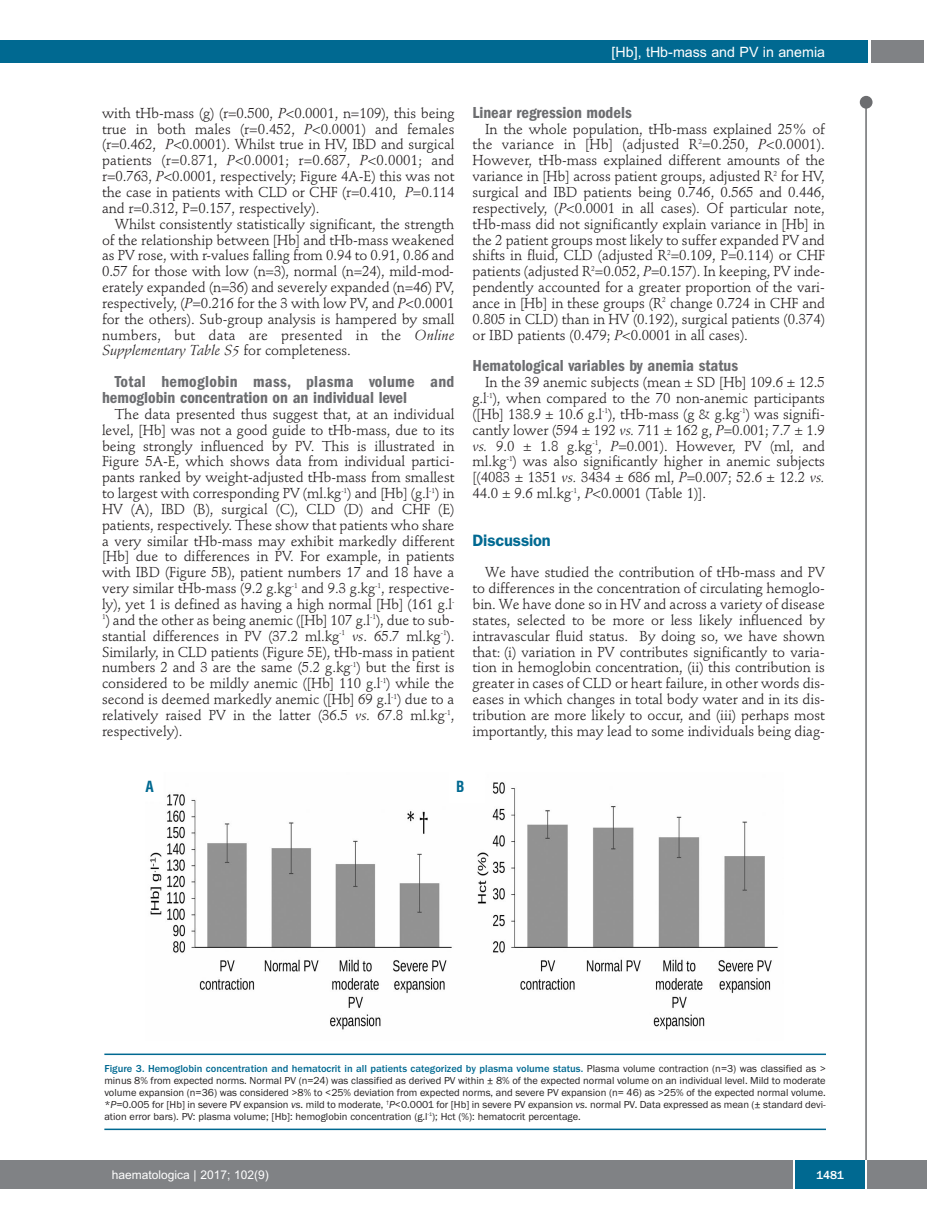
<style>
.page{position:relative;width:927px;height:1225px;background:#fff}
.page>*{position:absolute;margin:0;border:0;box-sizing:border-box;transform-origin:0 0}
.t1{font:600 condensed 16.5px/15.9px "Franklin Gothic";color:#6c6d70}
.t2{font:600 16.5px "Franklin Gothic";letter-spacing:-.01em;color:#006991}
.t3{font:700 condensed 15px "Helvetica";color:#006991}
.t4{font:14.25px/15.9px "Stempel Schneidler";letter-spacing:-.005em;color:#231f20;text-align:justify}
.t5{font:14.25px "Arial";color:#fff}
.t6{font:12px "Arial";color:#fff}
.t7{font:500 12px "Franklin Gothic";color:#fff}
.t8{font:10.5px/12px "Franklin Gothic";color:#231f20;text-align:justify}
.s1{font-style:italic}
.s2{font-weight:500;color:#006991}
</style>
<div class="page">
<div style="left:860px;top:96px;width:12px;height:13px;background:#6c6d70;border-radius:50%"></div>
<hr style="left:865px;top:98px;width:2px;height:1062px;background:#6c6d70">
<div style="left:871px;top:40px;width:52px;height:22px;background:#808285"></div>
<div style="left:18px;top:40px;width:849px;height:22px;background:#006991"></div>
<div style="left:17px;top:1160px;width:910px;height:28px;background:#808285"></div>
<div style="left:795px;top:1160px;width:70px;height:28px;background:#006991"></div>
<hr style="left:793px;top:1160px;width:2px;height:28px;background:#fff">
<hr style="left:865px;top:1160px;width:2px;height:28px;background:#fff">
<div style="left:0;top:40px;width:19px;height:22px;background:#006991"></div>
<div style="left:0;top:1160px;width:18px;height:28px;background:#808285"></div>
<img style="left:150px;top:782px;width:628px;height:248px">
<hr style="left:104px;top:1053px;width:722px;height:2px;background:#006991">
<hr style="left:104px;top:1128px;width:722px;height:2px;background:#006991">
<p class="t5" style="left:612px;top:44px;width:215px">[Hb], tHb-mass and PV in anemia</p>
<p class="t4" style="left:102px;top:106px;width:354px">with tHb-mass (g) (r=0.500, <span class="s1">P</span>&lt;0.0001, n=109), this being true in both males (r=0.452, <span class="s1">P</span>&lt;0.0001) and females (r=0.462, <span class="s1">P</span>&lt;0.0001). Whilst true in HV, IBD and surgical patients (r=0.871, <span class="s1">P</span>&lt;0.0001; r=0.687, <span class="s1">P</span>&lt;0.0001; and r=0.763, <span class="s1">P</span>&lt;0.0001, respectively; Figure 4A-E) this was not the case in patients with CLD or CHF (r=0.410, <span class="s1">P</span>=0.114 and r=0.312, P=0.157, respectively).</p>
<p class="t4" style="left:102px;top:217px;width:354px;text-indent:13px">Whilst consistently statistically significant, the strength of the relationship between [Hb] and tHb-mass weakened as PV rose, with r-values falling from 0.94 to 0.91, 0.86 and 0.57 for those with low (n=3), normal (n=24), mild-mod&shy;erately expanded (n=36) and severely expanded (n=46) PV, respectively, (<span class="s1">P</span>=0.216 for the 3 with low PV, and <span class="s1">P</span>&lt;0.0001 for the others). Sub-group analysis is hampered by small numbers, but data are presented in the <span class="s1">Online Supplementary Table S5</span> for completeness.</p>
<p class="t1" style="left:102px;top:375px;width:354px;text-indent:13px">Total hemoglobin mass, plasma volume and hemoglobin concentration on an individual level</p>
<p class="t4" style="left:102px;top:407px;width:354px;text-indent:13px">The data presented thus suggest that, at an individual level, [Hb] was not a good guide to tHb-mass, due to its being strongly influenced by PV. This is illustrated in Figure 5A-E, which shows data from individual partici&shy;pants ranked by weight-adjusted tHb-mass from smallest to largest with corresponding PV (ml.kg<sup>-1</sup>) and [Hb] (g.l<sup>-1</sup>) in HV (A), IBD (B), surgical (C), CLD (D) and CHF (E) patients, respectively. These show that patients who share a very similar tHb-mass may exhibit markedly different [Hb] due to differences in PV. For example, in patients with IBD (Figure 5B), patient numbers 17 and 18 have a very similar tHb-mass (9.2 g.kg<sup>-1</sup> and 9.3 g.kg<sup>-1</sup>, respective&shy;ly), yet 1 is defined as having a high normal [Hb] (161 g.l<sup>-</sup></p>
<p class="t4" style="left:102px;top:613px;width:354px"><sup>1</sup>) and the other as being anemic ([Hb] 107 g.l<sup>-1</sup>), due to sub&shy;stantial differences in PV (37.2 ml.kg<sup>-1</sup> <span class="s1">vs</span>. 65.7 ml.kg<sup>-1</sup>).<br>Similarly, in CLD patients (Figure 5E), tHb-mass in patient numbers 2 and 3 are the same (5.2 g.kg<sup>-1</sup>) but the first is considered to be mildly anemic ([Hb] 110 g.l<sup>-1</sup>) while the second is deemed markedly anemic ([Hb] 69 g.l<sup>-1</sup>) due to a relatively raised PV in the latter (36.5 <span class="s1">vs.</span> 67.8 ml.kg<sup>-1</sup>, respectively).</p>
<p class="t1" style="left:472px;top:106px;width:161px">Linear regression models</p>
<p class="t4" style="left:472px;top:122px;width:354px;text-indent:13px">In the whole population, tHb-mass explained 25% of the variance in [Hb] (adjusted R<sup>2</sup>=0.250, <span class="s1">P</span>&lt;0.0001).<br>However, tHb-mass explained different amounts of the variance in [Hb] across patient groups, adjusted R<sup>2</sup> for HV, surgical and IBD patients being 0.746, 0.565 and 0.446, respectively, (<span class="s1">P</span>&lt;0.0001 in all cases). Of particular note, tHb-mass did not significantly explain variance in [Hb] in the 2 patient groups most likely to suffer expanded PV and shifts in fluid, CLD (adjusted R<sup>2</sup>=0.109, P=0.114) or CHF patients (adjusted R<sup>2</sup>=0.052, <span class="s1">P</span>=0.157). In keeping, PV inde&shy;pendently accounted for a greater proportion of the vari&shy;ance in [Hb] in these groups (R<sup>2</sup> change 0.724 in CHF and 0.805 in CLD) than in HV (0.192), surgical patients (0.374) or IBD patients (0.479; <span class="s1">P</span>&lt;0.0001 in all cases).</p>
<p class="t1" style="left:472px;top:359px;width:267px">Hematological variables by anemia status</p>
<p class="t4" style="left:472px;top:376px;width:354px;text-indent:13px">In the 39 anemic subjects (mean ± SD [Hb] 109.6 ± 12.5 g.l<sup>-1</sup>), when compared to the 70 non-anemic participants ([Hb] 138.9 ± 10.6 g.l<sup>-1</sup>), tHb-mass (g &amp; g.kg<sup>-1</sup>) was signifi&shy;cantly lower (594 ± 192 <span class="s1">vs.</span> 711 ± 162 g, <span class="s1">P</span>=0.001; 7.7 ± 1.9 <span class="s1">vs.</span> 9.0 ± 1.8 g.kg<sup>-1</sup>, <span class="s1">P</span>=0.001). However, PV (ml, and ml.kg<sup>-1</sup>) was also significantly higher in anemic subjects [(4083 ± 1351 <span class="s1">vs.</span> 3434 ± 686 ml, <span class="s1">P</span>=0.007; 52.6 ± 12.2 <span class="s1">vs.<br></span>44.0 ± 9.6 ml.kg<sup>-1</sup>, <span class="s1">P</span>&lt;0.0001 (Table 1)].</p>
<p class="t2" style="left:472px;top:534px;width:80px">Discussion</p>
<p class="t4" style="left:472px;top:566px;width:354px;text-indent:13px">We have studied the contribution of tHb-mass and PV to differences in the concentration of circulating hemoglo&shy;bin. We have done so in HV and across a variety of disease states, selected to be more or less likely influenced by intravascular fluid status. By doing so, we have shown that: (i) variation in PV contributes significantly to varia&shy;tion in hemoglobin concentration, (ii) this contribution is greater in cases of CLD or heart failure, in other words dis&shy;eases in which changes in total body water and in its dis&shy;tribution are more likely to occur, and (iii) perhaps most importantly, this may lead to some individuals being diag-</p>
<p class="t3" style="left:146px;top:778px;width:10px">A</p>
<p class="t3" style="left:456px;top:778px;width:10px">B</p>
<p class="t8" style="left:104px;top:1062px;width:723px"><span class="s2">Figure 3. Hemoglobin concentration and hematocrit in all patients categorized by plasma volume status.</span> Plasma volume contraction (n=3) was classified as &gt; minus 8% from expected norms. Normal PV (n=24) was classified as derived PV within ± 8% of the expected normal volume on an individual level. Mild to moderate volume expansion (n=36) was considered &gt;8% to &lt;25% deviation from expected norms, and severe PV expansion (n= 46) as &gt;25% of the expected normal volume. *<span class="s1">P</span>=0.005 for [Hb] in severe PV expansion <span class="s1">vs.</span> mild to moderate, <sup>†</sup><span class="s1">P</span>&lt;0.0001 for [Hb] in severe PV expansion <span class="s1">vs.</span> normal PV. Data expressed as mean (± standard devi&shy;ation error bars). PV: plasma volume; [Hb]: hemoglobin concentration (g.l<sup>-1</sup>); Hct (%): hematocrit percentage.</p>
<p class="t6" style="left:112px;top:1167px;width:158px">haematologica | 2017; 102(9)</p>
<p class="t7" style="left:816px;top:1167px;width:29px">1481</p>
</div>
